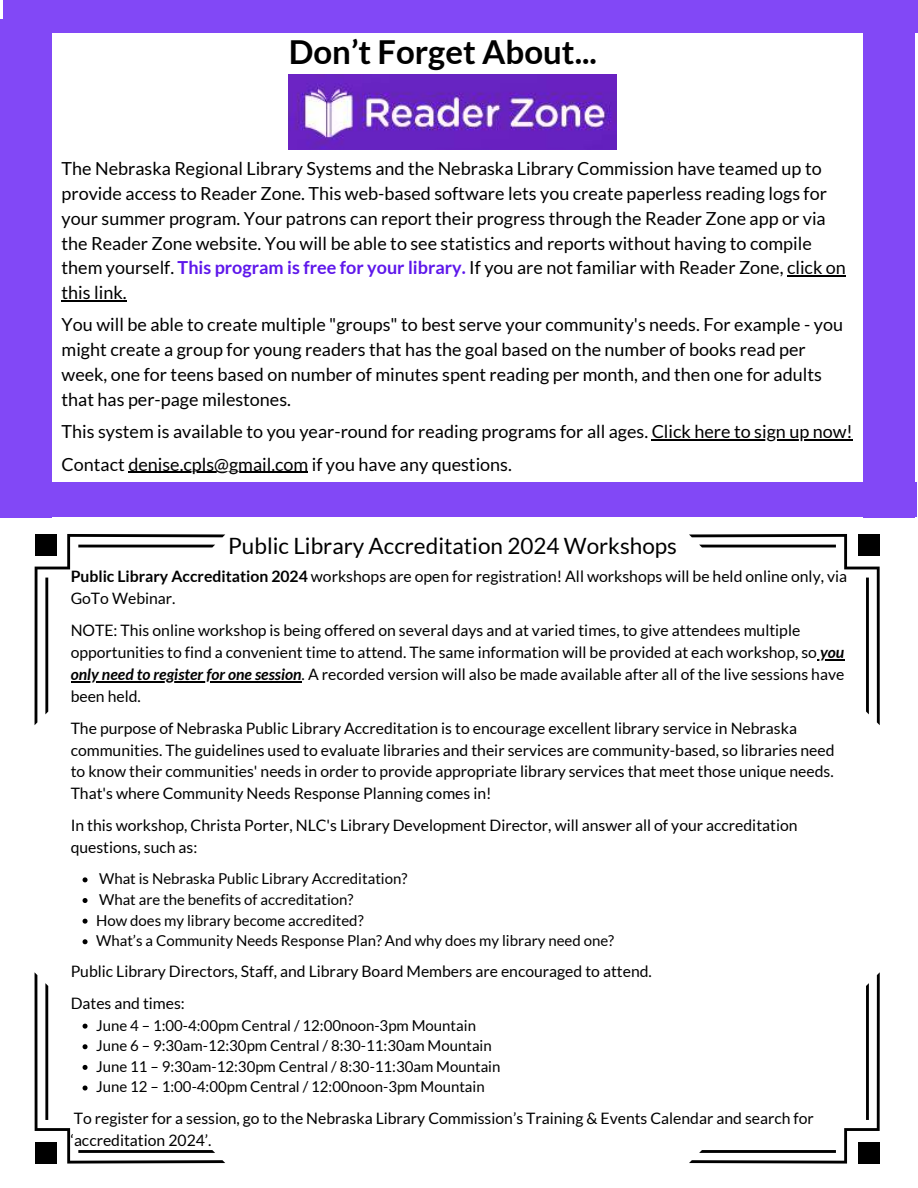
<style>
.page{position:relative;width:918px;height:1188px;background:#fff}
.page>*{position:absolute;margin:0;border:0;box-sizing:border-box;transform-origin:0 0}
.t1{font:700 33px "Lato";color:#000}
.t2{font:22.5px "Lato";color:#000}
.t3{font:18px/24.8px "Lato";color:#000}
.t4{font:15.75px/21.9px "Lato";color:#000}
.t5{font:15px/20.5px "Lato";color:#000}
.s1{font-weight:700;color:#5e17eb}
.s2{font-weight:700}
.s3{font-weight:700;font-style:italic}
</style>
<div class="page">
<img style="left:289px;top:75px;width:327px;height:74px">
<div style="left:2px;top:482px;width:914px;height:35px;background:#8248f6"></div>
<div style="left:3px;top:0;width:915px;height:33px;background:#8248f6"></div>
<div style="left:0;top:19px;width:52px;height:498px;background:#8248f6"></div>
<div style="left:863px;top:19px;width:52px;height:499px;background:#8248f6"></div>
<svg style="left:35px;top:534px;width:190px;height:191px"></svg>
<div style="left:35px;top:534px;width:21px;height:22px;background:#000"></div>
<hr style="left:787px;top:275px;width:59px;height:2px;background:#000">
<hr style="left:62px;top:300px;width:65px;height:1px;background:#000">
<hr style="left:652px;top:439px;width:201px;height:2px;background:#000">
<hr style="left:128px;top:472px;width:180px;height:1px;background:#000">
<hr style="left:71px;top:681px;width:231px;height:1px;background:#000">
<svg style="left:83px;top:877px;width:5px;height:5px"></svg>
<svg style="left:83px;top:898px;width:5px;height:5px"></svg>
<svg style="left:83px;top:919px;width:5px;height:5px"></svg>
<svg style="left:83px;top:939px;width:5px;height:5px"></svg>
<svg style="left:35px;top:973px;width:190px;height:191px"></svg>
<div style="left:35px;top:1142px;width:21px;height:21px;background:#000"></div>
<svg style="left:689px;top:972px;width:191px;height:192px"></svg>
<div style="left:858px;top:1142px;width:21px;height:21px;background:#000"></div>
<svg style="left:689px;top:534px;width:191px;height:191px"></svg>
<div style="left:858px;top:534px;width:21px;height:22px;background:#000"></div>
<h1 class="t1" style="left:289px;top:32px;width:310px">Don’t Forget About...</h1>
<p class="t3" style="left:62px;top:156px;width:786px">The Nebraska Regional Library Systems and the Nebraska Library Commission have teamed up to provide access to Reader Zone. This web-based software lets you create paperless reading logs for your summer program. Your patrons can report their progress through the Reader Zone app or via the Reader Zone website. You will be able to see statistics and reports without having to compile them yourself. <span class="s1">This program is free for your library.</span> If you are not familiar with Reader Zone, click on this link.</p>
<p class="t3" style="left:62px;top:312px;width:783px">You will be able to create multiple "groups" to best serve your community's needs. For example - you might create a group for young readers that has the goal based on the number of books read per week, one for teens based on number of minutes spent reading per month, and then one for adults that has per-page milestones.</p>
<p class="t3" style="left:62px;top:415px;width:793px;line-height:32.5px">This system is available to you year-round for reading programs for all ages. Click here to sign up now!<br>Contact denise.cpls@gmail.com if you have any questions.</p>
<h2 class="t2" style="left:228px;top:532px;width:450px">Public Library Accreditation 2024 Workshops</h2>
<p class="t4" style="left:71px;top:565px;width:778px"><span class="s2">Public Library Accreditation 2024</span> workshops are open for registration! All workshops will be held online only, via<br>GoTo Webinar.</p>
<p class="t4" style="left:71px;top:619px;width:775px">NOTE: This online workshop is being offered on several days and at varied times, to give attendees multiple opportunities to find a convenient time to attend. The same information will be provided at each workshop, so <span class="s3">you only need to register for one session</span>. A recorded version will also be made available after all of the live sessions have been held.</p>
<p class="t4" style="left:71px;top:717px;width:765px">The purpose of Nebraska Public Library Accreditation is to encourage excellent library service in Nebraska communities. The guidelines used to evaluate libraries and their services are community-based, so libraries need to know their communities' needs in order to provide appropriate library services that meet those unique needs.<br>That's where Community Needs Response Planning comes in!</p>
<p class="t4" style="left:71px;top:814px;width:728px">In this workshop, Christa Porter, NLC's Library Development Director, will answer all of your accreditation questions, such as:</p>
<p class="t5" style="left:96px;top:868px;width:520px">What is Nebraska Public Library Accreditation?<br>What are the benefits of accreditation?<br>How does my library become accredited?<br>What’s a Community Needs Response Plan? And why does my library need one?</p>
<p class="t4" style="left:71px;top:955px;width:583px;line-height:31.8px">Public Library Directors, Staff, and Library Board Members are encouraged to attend.<br>Dates and times:</p>
<p class="t5" style="left:96px;top:1014px;width:406px">June 4 – 1:00-4:00pm Central / 12:00noon-3pm Mountain June 6 – 9:30am-12:30pm Central / 8:30-11:30am Mountain June 11 – 9:30am-12:30pm Central / 8:30-11:30am Mountain June 12 – 1:00-4:00pm Central / 12:00noon-3pm Mountain</p>
<p class="t4" style="left:71px;top:1107px;width:745px">To register for a session, go to the Nebraska Library Commission’s Training &amp; Events Calendar and search for ‘accreditation 2024’.</p>
</div>
